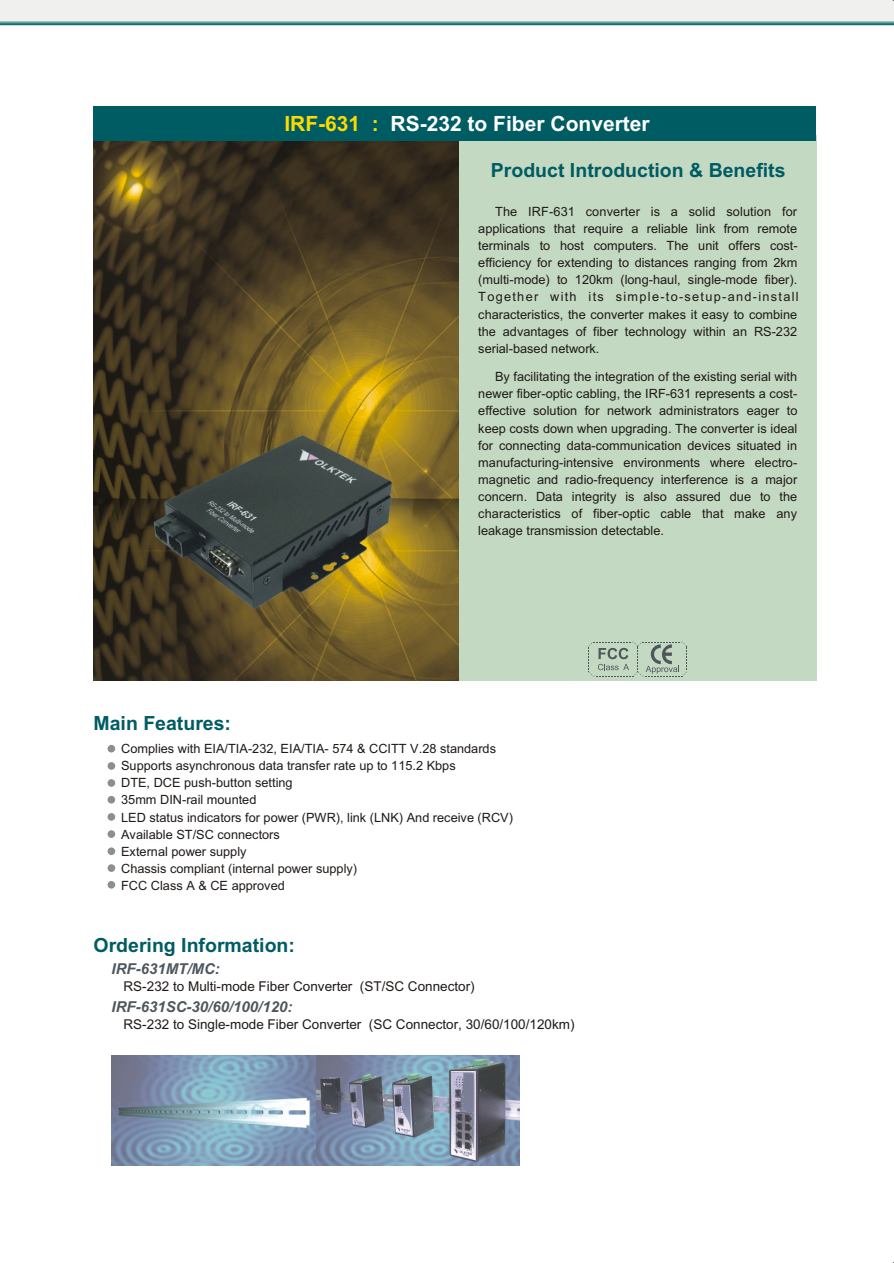
<style>
.page{position:relative;width:894px;height:1263px;background:#fff}
.page>*{position:absolute;margin:0;border:0;box-sizing:border-box;transform-origin:0 0}
.t1{font:700 21px "Arial";color:#fff}
.t2{font:700 19.5px "Arial";color:#005c63}
.t3{font:italic 700 15px "Arial";color:#4f575c}
.t4{font:13.5px "Arial";color:#1f1a17}
.t5{font:12.75px/17.1px "Arial";color:#1f1a17;text-align:justify}
.s1{color:#fcdb00}
</style>
<div class="page">
<img style="left:94px;top:140px;width:365px;height:540px">
<img style="left:0;top:0;width:894px;height:26px">
<div style="left:459px;top:135px;width:357px;height:545px;background:#c4d9c2"></div>
<div style="left:94px;top:106px;width:722px;height:34px;background:#005c63"></div>
<div style="left:108px;top:745px;width:7px;height:8px;background:#8a8f94;border-radius:50%"></div>
<div style="left:108px;top:762px;width:7px;height:8px;background:#8a8f94;border-radius:50%"></div>
<div style="left:108px;top:779px;width:7px;height:8px;background:#8a8f94;border-radius:50%"></div>
<div style="left:108px;top:796px;width:7px;height:8px;background:#8a8f94;border-radius:50%"></div>
<div style="left:108px;top:813px;width:7px;height:8px;background:#8a8f94;border-radius:50%"></div>
<div style="left:108px;top:830px;width:7px;height:8px;background:#8a8f94;border-radius:50%"></div>
<div style="left:108px;top:847px;width:7px;height:8px;background:#8a8f94;border-radius:50%"></div>
<div style="left:108px;top:864px;width:7px;height:8px;background:#8a8f94;border-radius:50%"></div>
<div style="left:108px;top:881px;width:7px;height:8px;background:#8a8f94;border-radius:50%"></div>
<svg style="left:588px;top:642px;width:99px;height:35px"></svg>
<img style="left:112px;top:1056px;width:408px;height:109px">
<h1 class="t1" style="left:284px;top:116px;width:367px"><span class="s1">IRF-631 :</span> RS-232 to Fiber Converter</h1>
<h2 class="t2" style="left:491px;top:163px;width:296px">Product Introduction &amp; Benefits</h2>
<h2 class="t2" style="left:94px;top:716px;width:139px">Main Features:</h2>
<p class="t5" style="left:478px;top:204px;width:322px;text-indent:17px">The IRF-631 converter is a solid solution for applications that require a reliable link from remote terminals to host computers. The unit offers cost&shy;efficiency for extending to distances ranging from 2km (multi-mode) to 120km (long-haul, single-mode fiber).<br>Together with its simple-to-setup-and-install characteristics, the converter makes it easy to combine the advantages of fiber technology within an RS-232 serial-based network.</p>
<p class="t5" style="left:478px;top:369px;width:321px;text-indent:17px">By facilitating the integration of the existing serial with newer fiber-optic cabling, the IRF-631 represents a cost&shy;effective solution for network administrators eager to keep costs down when upgrading. The converter is ideal for connecting data-communication devices situated in manufacturing-intensive environments where electro&shy;magnetic and radio-frequency interference is a major concern. Data integrity is also assured due to the characteristics of fiber-optic cable that make any leakage transmission detectable.</p>
<p class="t5" style="left:121px;top:741px;width:393px;text-align:left">Complies with EIA/TIA-232, EIA/TIA- 574 &amp; CCITT V.28 standards Supports asynchronous data transfer rate up to 115.2 Kbps<br>DTE, DCE push-button setting<br>35mm DIN-rail mounted<br>LED status indicators for power (PWR), link (LNK) And receive (RCV)<br>Available ST/SC connectors<br>External power supply<br>Chassis compliant (internal power supply)<br>FCC Class A &amp; CE approved</p>
<h2 class="t2" style="left:94px;top:938px;width:203px">Ordering Information:</h2>
<p class="t3" style="left:112px;top:963px;width:110px">IRF-631MT/MC:</p>
<p class="t3" style="left:112px;top:1001px;width:182px">IRF-631SC-30/60/100/120:</p>
<p class="t4" style="left:124px;top:981px;width:353px">RS-232 to Multi-mode Fiber Converter (ST/SC Connector)</p>
<p class="t4" style="left:124px;top:1019px;width:453px">RS-232 to Single-mode Fiber Converter (SC Connector, 30/60/100/120km)</p>
</div>
